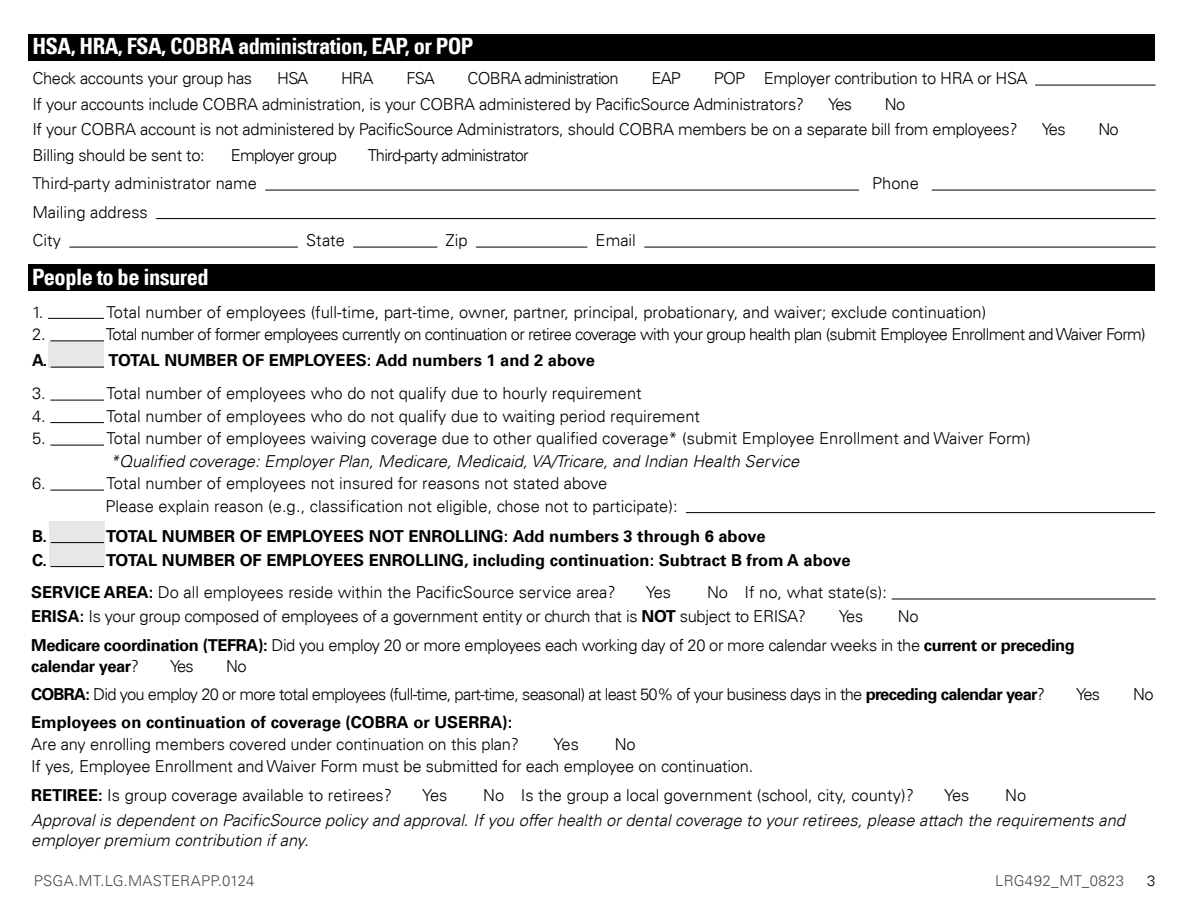
<style>
.page{position:relative;width:1188px;height:918px;background:#fff}
.page>*{position:absolute;margin:0;border:0;box-sizing:border-box;transform-origin:0 0}
.t1{font:700 condensed 22.5px "Univers LT";letter-spacing:-.025em;color:#fff}
.t2{font:300 16.5px/25.5px "Univers LT";letter-spacing:-.02em;color:#000}
.t3{font:300 16.5px/28.5px "Univers LT";color:#000}
.t4{font:700 16.5px/32.4px "Univers LT";color:#000}
.t5{font:300 16.5px/28.5px "Univers LT";letter-spacing:-.04em;color:#000}
.t6{font:italic 300 16.5px/19.5px "Univers LT";color:#000}
.t7{font:300 16.5px "Univers LT";letter-spacing:-.045em;color:#000}
.t8{font:700 16.5px "Univers LT";letter-spacing:-.025em;color:#000}
.t9{font:300 15px "Univers LT";letter-spacing:.02em;color:#4d4d4f}
.t10{font:300 15px "Univers LT";color:#000}
.s1{font-weight:300}
.s2{font-weight:700}
</style>
<div class="page">
<div style="left:49px;top:341px;width:55px;height:27px;background:#e6e7e8"></div>
<div style="left:29px;top:34px;width:1126px;height:27px;background:#000"></div>
<hr style="left:1035px;top:85px;width:121px;height:1px;background:#000">
<hr style="left:265px;top:190px;width:594px;height:1px;background:#000">
<hr style="left:932px;top:190px;width:224px;height:1px;background:#000">
<hr style="left:156px;top:218px;width:1000px;height:1px;background:#000">
<hr style="left:69px;top:247px;width:229px;height:1px;background:#000">
<hr style="left:353px;top:247px;width:84px;height:1px;background:#000">
<hr style="left:476px;top:247px;width:111px;height:1px;background:#000">
<hr style="left:644px;top:247px;width:512px;height:1px;background:#000">
<div style="left:50px;top:521px;width:55px;height:44px;background:#e6e7e8"></div>
<div style="left:29px;top:264px;width:1126px;height:27px;background:#000"></div>
<hr style="left:48px;top:318px;width:56px;height:1px;background:#000">
<hr style="left:50px;top:340px;width:54px;height:1px;background:#000">
<hr style="left:51px;top:367px;width:53px;height:1px;background:#000">
<hr style="left:50px;top:400px;width:54px;height:1px;background:#000">
<hr style="left:50px;top:422px;width:54px;height:1px;background:#000">
<hr style="left:50px;top:445px;width:54px;height:1px;background:#000">
<hr style="left:50px;top:490px;width:54px;height:1px;background:#000">
<hr style="left:686px;top:512px;width:469px;height:1px;background:#000">
<hr style="left:51px;top:542px;width:53px;height:1px;background:#000">
<hr style="left:50px;top:566px;width:54px;height:1px;background:#000">
<hr style="left:892px;top:599px;width:264px;height:1px;background:#000">
<h1 class="t1" style="left:32px;top:33px;width:443px">HSA, HRA, FSA, COBRA administration, EAP, or POP</h1>
<p class="t2" style="left:32px;top:66px;width:221px">Check accounts your group has</p>
<p class="t2" style="left:277px;top:66px;width:33px">HSA</p>
<p class="t2" style="left:341px;top:66px;width:34px">HRA</p>
<p class="t2" style="left:406px;top:66px;width:30px">FSA</p>
<p class="t7" style="left:468px;top:69px;width:152px">COBRA administration</p>
<p class="t2" style="left:651px;top:66px;width:31px">EAP</p>
<p class="t2" style="left:32px;top:66px;width:997px;text-indent:681px">POP Employer contribution to HRA or HSA<br>If your accounts include COBRA administration, is your COBRA administered by PacificSource Administrators?</p>
<p class="t2" style="left:32px;top:91px;width:987px;text-indent:852px">No<br>If your COBRA account is not administered by PacificSource Administrators, should COBRA members be on a separate bill from employees?</p>
<p class="t2" style="left:828px;top:91px;width:25px">Yes</p>
<p class="t2" style="left:32px;top:142px;width:174px">Billing should be sent to:</p>
<p class="t7" style="left:231px;top:145px;width:108px">Employer group</p>
<p class="t7" style="left:368px;top:145px;width:162px">Third-party administrator</p>
<p class="t3" style="left:32px;top:169px;width:226px">Third-party administrator name</p>
<p class="t2" style="left:872px;top:171px;width:48px">Phone</p>
<p class="t3" style="left:32px;top:198px;width:117px">Mailing address<br>City</p>
<p class="t2" style="left:306px;top:228px;width:40px">State</p>
<p class="t2" style="left:446px;top:228px;width:24px">Zip</p>
<p class="t2" style="left:596px;top:228px;width:42px">Email</p>
<p class="t2" style="left:1042px;top:117px;width:25px">Yes</p>
<p class="t2" style="left:1098px;top:117px;width:22px">No</p>
<h1 class="t1" style="left:32px;top:263px;width:178px">People to be insured</h1>
<p class="t2" style="left:32px;top:299px;width:13px">1.</p>
<p class="t3" style="left:107px;top:298px;width:881px">Total number of employees (full-time, part-time, owner, partner, principal, probationary, and waiver; exclude continuation)</p>
<p class="t2" style="left:32px;top:322px;width:15px">2.</p>
<p class="t5" style="left:106px;top:320px;width:1041px">Total number of former employees currently on continuation or retiree coverage with your group health plan (submit Employee Enrollment and Waiver Form)</p>
<p class="t4" style="left:32px;top:344px;width:17px">A.</p>
<p class="t4" style="left:109px;top:344px;width:488px">TOTAL NUMBER OF EMPLOYEES: Add numbers 1 and 2 above</p>
<p class="t2" style="left:32px;top:381px;width:15px">3.</p>
<p class="t3" style="left:107px;top:379px;width:537px">Total number of employees who do not qualify due to hourly requirement</p>
<p class="t2" style="left:32px;top:403px;width:15px">4.</p>
<p class="t3" style="left:107px;top:402px;width:595px">Total number of employees who do not qualify due to waiting period requirement</p>
<p class="t2" style="left:32px;top:426px;width:15px">5.</p>
<p class="t3" style="left:107px;top:424px;width:926px">Total number of employees waiving coverage due to other qualified coverage* (submit Employee Enrollment and Waiver Form)</p>
<p class="t6" style="left:110px;top:451px;width:691px">*Qualified coverage: Employer Plan, Medicare, Medicaid, VA/Tricare, and Indian Health Service</p>
<p class="t2" style="left:32px;top:471px;width:15px">6.</p>
<p class="t3" style="left:105px;top:472px;width:574px;line-height:22.5px">Total number of employees not insured for reasons not stated above<br>Please explain reason (e.g., classification not eligible, chose not to participate):</p>
<p class="t4" style="left:32px;top:520px;width:16px">B.</p>
<p class="t4" style="left:106px;top:520px;width:661px">TOTAL NUMBER OF EMPLOYEES NOT ENROLLING: Add numbers 3 through 6 above</p>
<p class="t4" style="left:32px;top:544px;width:16px">C.</p>
<p class="t4" style="left:31px;top:544px;width:821px;text-indent:75px">TOTAL NUMBER OF EMPLOYEES ENROLLING, including continuation: Subtract B from A above<br>SERVICE AREA: <span class="s1">Do all employees reside within the PacificSource service area?</span></p>
<p class="t2" style="left:31px;top:580px;width:857px;line-height:24px;text-indent:676px">No If no, what state(s):<br><span class="s2">ERISA:</span> Is your group composed of employees of a government entity or church that is <span class="s2">NOT</span> subject to ERISA?</p>
<p class="t2" style="left:646px;top:580px;width:27px">Yes</p>
<p class="t2" style="left:31px;top:602px;width:1045px;line-height:28.5px;text-indent:867px">No<br><span class="s2">Medicare coordination (TEFRA):</span> Did you employ 20 or more employees each working day of 20 or more calendar weeks in the <span class="s2">current or preceding</span></p>
<p class="t8" style="left:31px;top:656px;width:110px">calendar year<span class="s1">?</span></p>
<p class="t2" style="left:170px;top:653px;width:25px">Yes</p>
<p class="t2" style="left:839px;top:604px;width:26px">Yes</p>
<p class="t5" style="left:31px;top:652px;width:1016px;text-indent:195px">No<br><span class="s2">COBRA:</span> Did you employ 20 or more total employees (full-time, part-time, seasonal) at least 50% of your business days in the <span class="s2">preceding calendar year</span>?</p>
<p class="t2" style="left:1076px;top:682px;width:25px">Yes</p>
<p class="t2" style="left:1133px;top:682px;width:22px">No</p>
<p class="t4" style="left:31px;top:706px;width:483px">Employees on continuation of coverage (COBRA or USERRA):</p>
<p class="t2" style="left:31px;top:731px;width:490px">Are any enrolling members covered under continuation on this plan?</p>
<p class="t2" style="left:554px;top:731px;width:27px">Yes</p>
<p class="t2" style="left:31px;top:733px;width:724px;line-height:22.5px;text-indent:584px">No<br>If yes, Employee Enrollment and Waiver Form must be submitted for each employee on continuation.</p>
<p class="t3" style="left:31px;top:781px;width:362px"><span class="s2">RETIREE:</span> Is group coverage available to retirees?</p>
<p class="t2" style="left:422px;top:782px;width:27px">Yes</p>
<p class="t3" style="left:483px;top:781px;width:432px">No Is the group a local government (school, city, county)?</p>
<p class="t2" style="left:944px;top:782px;width:27px">Yes</p>
<p class="t2" style="left:1005px;top:782px;width:23px">No</p>
<p class="t6" style="left:31px;top:811px;width:1095px">Approval is dependent on PacificSource policy and approval. If you offer health or dental coverage to your retirees, please attach the requirements and employer premium contribution if any.</p>
<p class="t9" style="left:34px;top:871px;width:222px">PSGA.MT.LG.MASTERAPP.0124</p>
<p class="t9" style="left:995px;top:871px;width:131px">LRG492_MT_0823</p>
<p class="t10" style="left:1147px;top:871px;width:10px">3</p>
</div>
